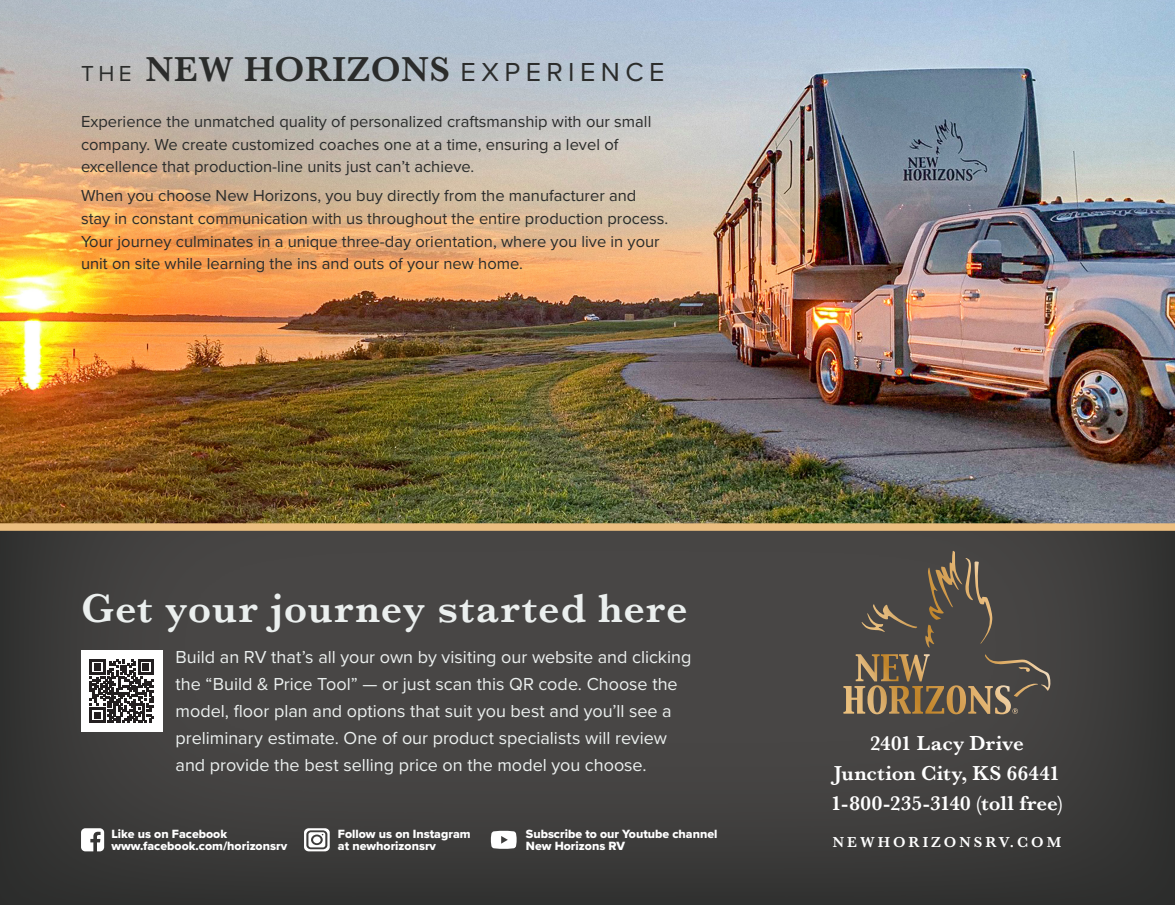
<style>
.page{position:relative;width:1175px;height:905px;background:#fff}
.page>*{position:absolute;margin:0;border:0;box-sizing:border-box;transform-origin:0 0}
.t1{font:600 42px "Baskerville";letter-spacing:.025em;color:#ebefee}
.t2{font:600 36px "Baskerville";letter-spacing:.02em;color:#2b2c2b}
.t3{font:600 21px "Baskerville";letter-spacing:.01em;color:#fff}
.t4{font:18px/27px "Proxima Nova";color:#ebefee}
.t5{font:16.5px/22.5px "Proxima Nova";color:#2b2c2b}
.t6{font:600 15px "Baskerville";letter-spacing:.2em;color:#fff}
.t7{font:12.3px/12.3px "Proxima Nova Extrabld";color:#fff}
.s1{font-family:"Proxima Nova";font-weight:400;font-size:22.5px}
.s2{font-family:"Proxima Nova";font-weight:400;font-size:27px}
</style>
<div class="page">
<svg style="left:0;top:531px;width:1174px;height:373px;background:#403f3e"></svg>
<img style="left:0;top:0;width:1174px;height:523px">
<svg style="left:873px;top:551px;width:119px;height:92px;background:#585148"></svg>
<svg style="left:843px;top:654px;width:171px;height:60px;background:#73634c"></svg>
<svg style="left:81px;top:828px;width:23px;height:23px"></svg>
<svg style="left:491px;top:830px;width:25px;height:18px"></svg>
<svg style="left:304px;top:828px;width:26px;height:23px"></svg>
<div style="left:81px;top:650px;width:81px;height:81px;background:#fff"></div>
<svg style="left:90px;top:659px;width:63px;height:63px"></svg>
<div style="left:0;top:523px;width:1174px;height:8px;background:#ebbe80"></div>
<p class="t2" style="left:81px;top:44px;width:585px"><span class="s1">THE</span> NEW HORIZONS <span class="s2">EXPERIENCE</span></p>
<p class="t5" style="left:81px;top:110px;width:572px">Experience the unmatched quality of personalized craftsmanship with our small company. We create customized coaches one at a time, ensuring a level of excellence that production-line units just can’t achieve.</p>
<p class="t5" style="left:81px;top:184px;width:589px">When you choose New Horizons, you buy directly from the manufacturer and stay in constant communication with us throughout the entire production process.<br>Your journey culminates in a unique three-day orientation, where you live in your unit on site while learning the ins and outs of your new home.</p>
<p class="t1" style="left:81px;top:579px;width:608px">Get your journey started here</p>
<p class="t4" style="left:176px;top:642px;width:517px">Build an RV that’s all your own by visiting our website and clicking the “Build &amp; Price Tool” — or just scan this QR code. Choose the model, floor plan and options that suit you best and you’ll see a preliminary estimate. One of our product specialists will review and provide the best selling price on the model you choose.</p>
<p class="t7" style="left:111px;top:827px;width:177px">Like us on Facebook www.facebook.com/horizonsrv</p>
<p class="t7" style="left:338px;top:827px;width:134px">Follow us on Instagram at newhorizonsrv</p>
<p class="t7" style="left:526px;top:827px;width:193px">Subscribe to our Youtube channel<br>New Horizons RV</p>
<p class="t3" style="left:870px;top:728px;width:155px">2401 Lacy Drive</p>
<p class="t3" style="left:834px;top:758px;width:227px">Junction City, KS 66441</p>
<p class="t3" style="left:831px;top:788px;width:233px">1-800-235-3140 (toll free)</p>
<p class="t6" style="left:832px;top:831px;width:230px">NEWHORIZONSRV.COM</p>
</div>
